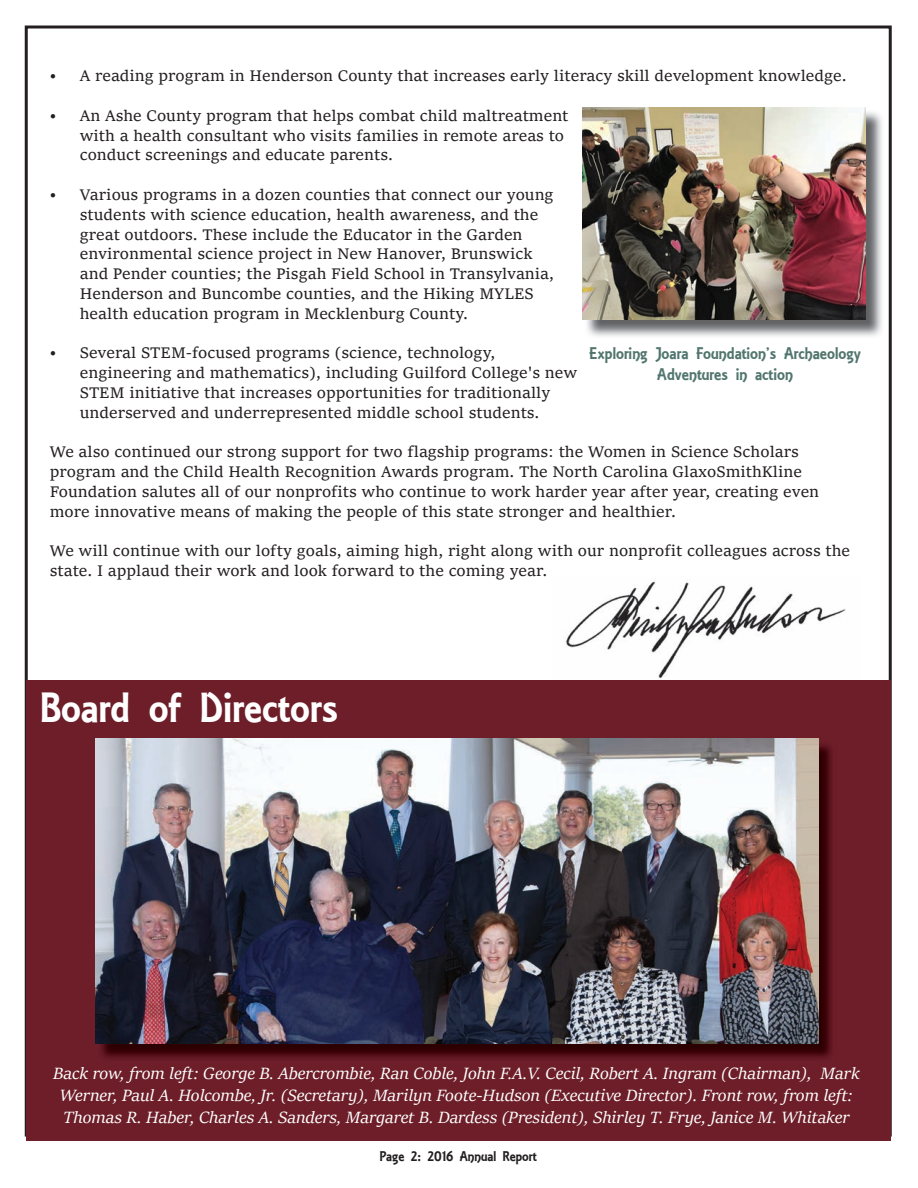
<style>
.page{position:relative;width:918px;height:1188px;background:#fff}
.page>*{position:absolute;margin:0;border:0;box-sizing:border-box;transform-origin:0 0}
.t1{font:45px "ARESSENCE";color:#fff}
.t2{font:italic 18px/21.6px "Sitka Heading";color:#fff;text-align:center}
.t3{font:18px/21.6px "ARESSENCE";color:#51756e;text-align:center}
.t4{font:16.5px/19.8px "Sitka Text";color:#231f20}
.t5{font:15px "ARESSENCE";color:#231f20}
</style>
<div class="page">
<div style="left:26px;top:680px;width:864px;height:461px;background:#6d1e29"></div>
<img style="left:101px;top:740px;width:731px;height:318px">
<img style="left:95px;top:738px;width:723px;height:306px">
<img style="left:587px;top:109px;width:295px;height:227px">
<img style="left:582px;top:107px;width:283px;height:213px">
<img style="left:566px;top:580px;width:280px;height:99px">
<p class="t4" style="left:50px;top:65px;width:798px">• A reading program in Henderson County that increases early literacy skill development knowledge.</p>
<p class="t4" style="left:80px;top:104px;width:490px;text-indent:-30px">• An Ashe County program that helps combat child maltreatment with a health consultant who visits families in remote areas to conduct screenings and educate parents.</p>
<p class="t4" style="left:80px;top:184px;width:476px;text-indent:-30px">• Various programs in a dozen counties that connect our young students with science education, health awareness, and the great outdoors. These include the Educator in the Garden environmental science project in New Hanover, Brunswick and Pender counties; the Pisgah Field School in Transylvania, Henderson and Buncombe counties, and the Hiking MYLES health education program in Mecklenburg County.</p>
<p class="t4" style="left:80px;top:342px;width:499px;text-indent:-30px">• Several STEM-focused programs (science, technology, engineering and mathematics), including Guilford College's new STEM initiative that increases opportunities for traditionally underserved and underrepresented middle school students.</p>
<p class="t4" style="left:50px;top:441px;width:771px">We also continued our strong support for two flagship programs: the Women in Science Scholars program and the Child Health Recognition Awards program. The North Carolina GlaxoSmithKline Foundation salutes all of our nonprofits who continue to work harder year after year, creating even more innovative means of making the people of this state stronger and healthier.</p>
<p class="t4" style="left:50px;top:540px;width:802px">We will continue with our lofty goals, aiming high, right along with our nonprofit colleagues across the state. I applaud their work and look forward to the coming year.</p>
<p class="t3" style="left:589px;top:342px;width:273px">Exploring Joara Foundation’s Archaeology<br>Adventures in action</p>
<h1 class="t1" style="left:40px;top:682px;width:299px">Board of Directors</h1>
<p class="t2" style="left:53px;top:1062px;width:808px">Back row, from left: George B. Abercrombie, Ran Coble, John F.A.V. Cecil, Robert A. Ingram (Chairman), Mark<br>Werner, Paul A. Holcombe, Jr. (Secretary), Marilyn Foote-Hudson (Executive Director). Front row, from left:<br>Thomas R. Haber, Charles A. Sanders, Margaret B. Dardess (President), Shirley T. Frye, Janice M. Whitaker</p>
<p class="t5" style="left:380px;top:1147px;width:159px">Page 2: 2016 Annual Report</p>
</div>
